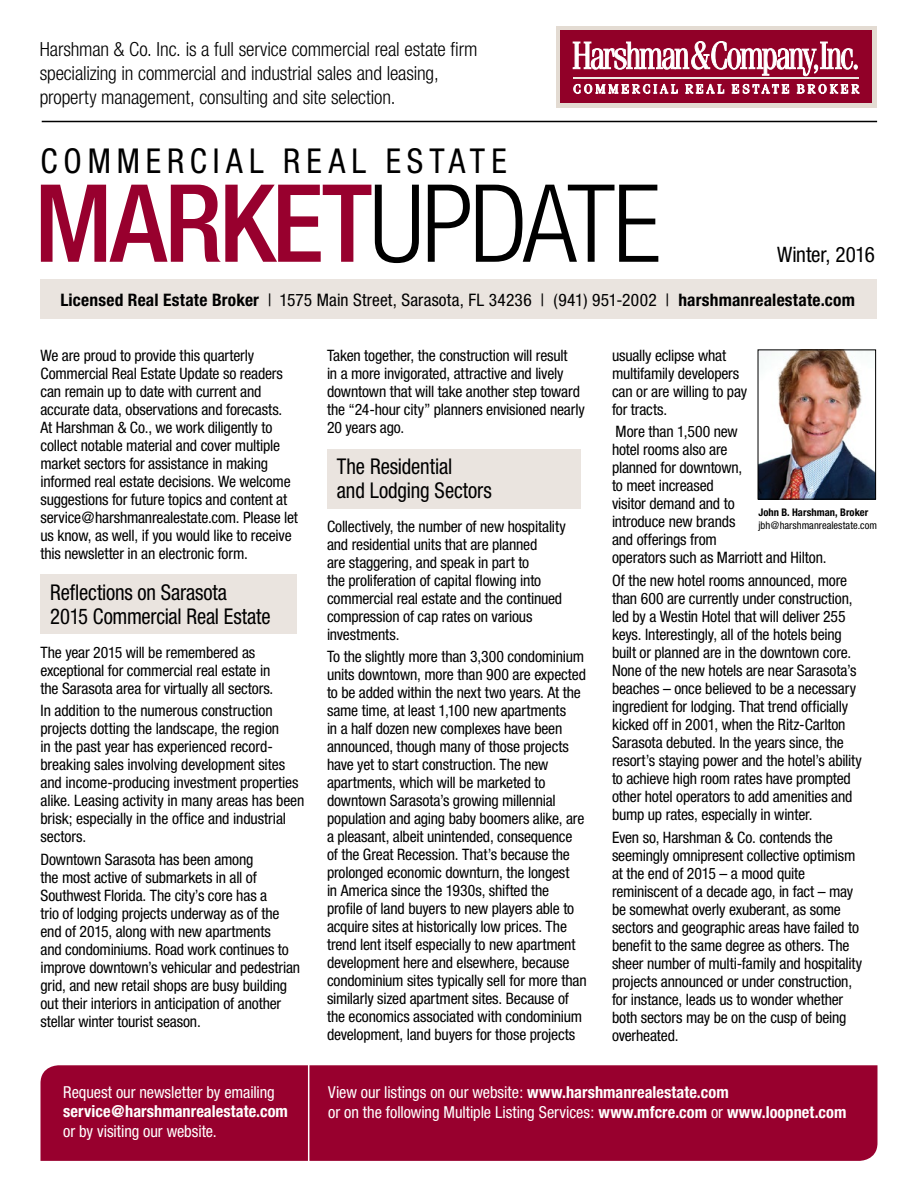
<style>
.page{position:relative;width:918px;height:1188px;background:#fff}
.page>*{position:absolute;margin:0;border:0;box-sizing:border-box;transform-origin:0 0}
.t1{font:condensed 34.35px "Helvetica Neue";letter-spacing:.18em;color:#000;scale:.96 1}
.t2{font:condensed 21.75px/24px "Helvetica Neue";letter-spacing:-.01em;color:#000;scale:.95 1}
.t3{font:condensed 21.3px "Helvetica Neue";letter-spacing:-.01em;color:#000}
.t4{font:300 condensed 19.5px/24px "Helvetica Neue";letter-spacing:-.01em;color:#000}
.t5{font:condensed 17.25px "Helvetica Neue";letter-spacing:.01em;color:#000}
.t6{font:condensed 16.5px/19.5px "Helvetica Neue";letter-spacing:-.005em;color:#fff}
.t7{font:700 condensed 16.5px "Helvetica Neue";letter-spacing:.005em;color:#fff}
.t8{font:condensed 15.75px/18px "Helvetica Neue";letter-spacing:-.01em;color:#000}
.t9{font:condensed 10.5px "Helvetica Neue";letter-spacing:.005em;color:#000}
.t10{font:700 condensed 10.5px "Helvetica Neue";letter-spacing:.01em;color:#000}
.s1{font-weight:700}
</style>
<div class="page">
<div style="left:327px;top:449px;width:253px;height:60px;background:#eae4df"></div>
<div style="left:40px;top:575px;width:257px;height:59px;background:#eae4df"></div>
<div style="left:40px;top:1065px;width:838px;height:96px;background:#98002e"></div>
<hr style="left:308px;top:1063px;width:1px;height:99px;background:#fff">
<svg style="left:41px;top:185px;width:617px;height:78px"></svg>
<div style="left:40px;top:279px;width:838px;height:40px;background:#eae4df"></div>
<img style="left:760px;top:352px;width:114px;height:146px">
<div style="left:758px;top:350px;width:118px;height:150px;border:1px solid #000"></div>
<div style="left:556px;top:26px;width:321px;height:82px;background:#e3dbd2"></div>
<div style="left:561px;top:30px;width:311px;height:73px;background:#910028"></div>
<svg style="left:573px;top:41px;width:284px;height:35px"></svg>
<svg style="left:573px;top:83px;width:105px;height:11px"></svg>
<svg style="left:685px;top:84px;width:39px;height:9px"></svg>
<svg style="left:732px;top:84px;width:57px;height:10px"></svg>
<svg style="left:797px;top:84px;width:62px;height:10px"></svg>
<hr style="left:573px;top:78px;width:286px;height:1px;background:#ede7e1">
<hr style="left:42px;top:121px;width:835px;height:1px;background:#000">
<p class="t4" style="left:40px;top:37px;width:439px">Harshman &amp; Co. Inc. is a full service commercial real estate firm specializing in commercial and industrial sales and leasing, property management, consulting and site selection.</p>
<h1 class="t1" style="left:40px;top:141px;width:487px">COMMERCIAL REAL ESTATE</h1>
<h3 class="t3" style="left:777px;top:242px;width:99px">Winter, 2016</h3>
<p class="t5" style="left:60px;top:290px;width:796px"><span class="s1">Licensed Real Estate Broker</span> | 1575 Main Street, Sarasota, FL 34236 | (941) 951-2002 | <span class="s1">harshmanrealestate.com</span></p>
<p class="t8" style="left:40px;top:346px;width:259px">We are proud to provide this quarterly Commercial Real Estate Update so readers can remain up to date with current and accurate data, observations and forecasts.<br>At Harshman &amp; Co., we work diligently to collect notable material and cover multiple market sectors for assistance in making informed real estate decisions. We welcome suggestions for future topics and content at service@harshmanrealestate.com. Please let us know, as well, if you would like to receive this newsletter in an electronic form.</p>
<h2 class="t2" style="left:50px;top:581px;width:233px">Reflections on Sarasota<br>2015 Commercial Real Estate</h2>
<p class="t8" style="left:40px;top:643px;width:234px">The year 2015 will be remembered as exceptional for commercial real estate in the Sarasota area for virtually all sectors.</p>
<p class="t8" style="left:40px;top:702px;width:265px">In addition to the numerous construction projects dotting the landscape, the region<br>in the past year has experienced record&shy;breaking sales involving development sites and income-producing investment properties alike. Leasing activity in many areas has been brisk; especially in the office and industrial sectors.</p>
<p class="t8" style="left:40px;top:851px;width:261px">Downtown Sarasota has been among<br>the most active of submarkets in all of Southwest Florida. The city’s core has a<br>trio of lodging projects underway as of the end of 2015, along with new apartments<br>and condominiums. Road work continues to improve downtown’s vehicular and pedestrian grid, and new retail shops are busy building out their interiors in anticipation of another stellar winter tourist season.</p>
<p class="t6" style="left:63px;top:1082px;width:213px">Request our newsletter by emailing</p>
<p class="t7" style="left:63px;top:1101px;width:226px">service@harshmanrealestate.com</p>
<p class="t6" style="left:63px;top:1121px;width:155px">or by visiting our website.</p>
<p class="t8" style="left:327px;top:346px;width:259px">Taken together, the construction will result<br>in a more invigorated, attractive and lively downtown that will take another step toward the “24-hour city” planners envisioned nearly 20 years ago.</p>
<h2 class="t2" style="left:337px;top:455px;width:165px">The Residential<br>and Lodging Sectors</h2>
<p class="t8" style="left:327px;top:517px;width:240px">Collectively, the number of new hospitality and residential units that are planned<br>are staggering, and speak in part to<br>the proliferation of capital flowing into commercial real estate and the continued compression of cap rates on various investments.</p>
<p class="t8" style="left:327px;top:648px;width:261px">To the slightly more than 3,300 condominium units downtown, more than 900 are expected to be added within the next two years. At the same time, at least 1,100 new apartments<br>in a half dozen new complexes have been announced, though many of those projects have yet to start construction. The new apartments, which will be marketed to downtown Sarasota’s growing millennial population and aging baby boomers alike, are a pleasant, albeit unintended, consequence of the Great Recession. That’s because the prolonged economic downturn, the longest<br>in America since the 1930s, shifted the profile of land buyers to new players able to acquire sites at historically low prices. The trend lent itself especially to new apartment development here and elsewhere, because condominium sites typically sell for more than similarly sized apartment sites. Because of the economics associated with condominium development, land buyers for those projects</p>
<p class="t8" style="left:612px;top:346px;width:137px">usually eclipse what multifamily developers can or are willing to pay for tracts.</p>
<p class="t8" style="left:612px;top:423px;width:216px">More than 1,500 new<br>hotel rooms also are<br>planned for downtown,<br>to meet increased<br>visitor demand and to<br>introduce new brands<br>and offerings from<br>operators such as Marriott and Hilton.</p>
<p class="t8" style="left:612px;top:572px;width:252px">Of the new hotel rooms announced, more than 600 are currently under construction, led by a Westin Hotel that will deliver 255 keys. Interestingly, all of the hotels being built or planned are in the downtown core.<br>None of the new hotels are near Sarasota’s beaches – once believed to be a necessary ingredient for lodging. That trend officially kicked off in 2001, when the Ritz-Carlton Sarasota debuted. In the years since, the resort’s staying power and the hotel’s ability to achieve high room rates have prompted other hotel operators to add amenities and bump up rates, especially in winter.</p>
<p class="t8" style="left:612px;top:829px;width:252px">Even so, Harshman &amp; Co. contends the seemingly omnipresent collective optimism at the end of 2015 – a mood quite reminiscent of a decade ago, in fact – may be somewhat overly exuberant, as some sectors and geographic areas have failed to benefit to the same degree as others. The sheer number of multi-family and hospitality projects announced or under construction, for instance, leads us to wonder whether both sectors may be on the cusp of being overheated.</p>
<p class="t10" style="left:758px;top:506px;width:112px">John B. Harshman, Broker</p>
<p class="t9" style="left:758px;top:519px;width:120px">jbh@harshmanrealestate.com</p>
<p class="t6" style="left:328px;top:1083px;width:520px">View our listings on our website: <span class="s1">www.harshmanrealestate.com<br></span>or on the following Multiple Listing Services: <span class="s1">www.mfcre.com</span> or <span class="s1">www.loopnet.com</span></p>
</div>
